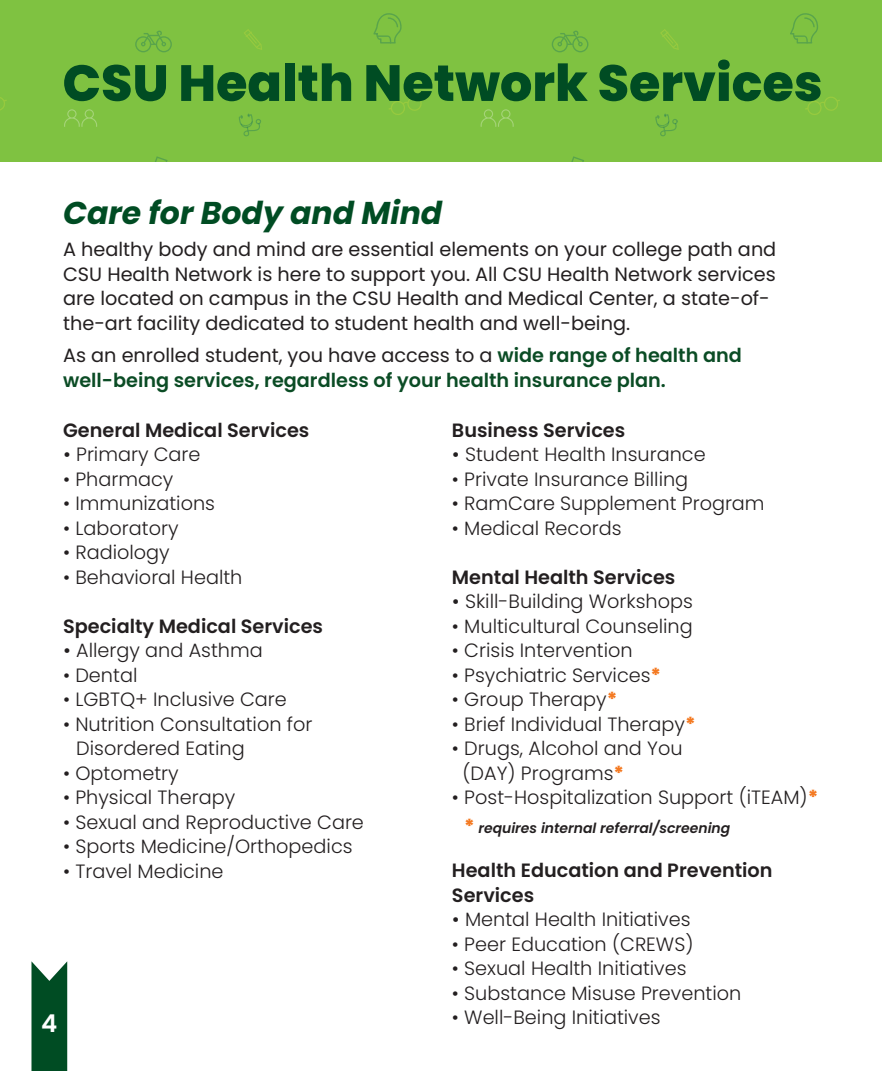
<style>
.page{position:relative;width:882px;height:1071px;background:#fff}
.page>*{position:absolute;margin:0;border:0;box-sizing:border-box;transform-origin:0 0}
.t1{font:800 50.75px "Poppins";color:#004c23}
.t2{font:italic 700 31.5px "Poppins";color:#004c23}
.t3{font:600 24.5px "Poppins";color:#fff}
.t4{font:300 19.25px/24.5px "Poppins";color:#231f20}
.t5{font:19.25px/24.5px "Poppins";color:#231f20}
.t6{font:600 19.25px/24.5px "Poppins";color:#231f20}
.t7{font:600 19.25px "Poppins";color:#0b4c25}
.t8{font:italic 600 14px "Poppins";color:#231f20}
.s1{font-weight:600;color:#0b4c25}
.s2{font-weight:400}
.s3{font-weight:800;color:#f47921}
.s4{font-weight:800;font-style:normal;font-size:19.25px;color:#f47921}
</style>
<div class="page">
<svg style="left:31px;top:961px;width:36px;height:110px"></svg>
<div style="left:0;top:0;width:882px;height:162px;background:#7fc241"></div>
<p class="t1" style="left:63px;top:54px;width:762px">CSU Health Network Services</p>
<p class="t2" style="left:63px;top:195px;width:381px">Care for Body and Mind</p>
<p class="t5" style="left:63px;top:237px;width:715px">A healthy body and mind are essential elements on your college path and</p>
<p class="t5" style="left:63px;top:262px;width:714px">CSU Health Network is here to support you. All CSU Health Network services are located on campus in the CSU Health and Medical Center, a state-of&shy;the-art facility dedicated to student health and well-being.</p>
<p class="t5" style="left:63px;top:343px;width:680px">As an enrolled student, you have access to a <span class="s1">wide range of health and</span></p>
<p class="t7" style="left:63px;top:369px;width:604px">well-being services, regardless of your health insurance plan.</p>
<p class="t6" style="left:63px;top:418px;width:248px">General Medical Services</p>
<p class="t4" style="left:63px;top:443px;width:139px"><span class="s2">•</span> Primary Care</p>
<p class="t4" style="left:63px;top:467px;width:112px">• Pharmacy</p>
<p class="t4" style="left:63px;top:492px;width:153px">• Immunizations</p>
<p class="t4" style="left:63px;top:516px;width:117px">• Laboratory</p>
<p class="t4" style="left:63px;top:541px;width:108px">• Radiology</p>
<p class="t4" style="left:63px;top:565px;width:181px">• Behavioral Health</p>
<p class="t6" style="left:63px;top:614px;width:262px">Specialty Medical Services</p>
<p class="t4" style="left:63px;top:639px;width:201px"><span class="s2">•</span> Allergy and Asthma</p>
<p class="t4" style="left:63px;top:663px;width:76px">• Dental</p>
<p class="t4" style="left:63px;top:688px;width:225px">• LGBTQ+ Inclusive Care</p>
<p class="t4" style="left:63px;top:712px;width:251px">• Nutrition Consultation for</p>
<p class="t4" style="left:76px;top:737px;width:170px">Disordered Eating</p>
<p class="t4" style="left:63px;top:761px;width:117px">• Optometry</p>
<p class="t4" style="left:63px;top:786px;width:174px">• Physical Therapy</p>
<p class="t4" style="left:63px;top:810px;width:302px">• Sexual and Reproductive Care</p>
<p class="t4" style="left:63px;top:835px;width:291px">• Sports Medicine/Orthopedics</p>
<p class="t4" style="left:63px;top:859px;width:162px">• Travel Medicine</p>
<p class="t3" style="left:41px;top:1009px;width:18px">4</p>
<p class="t6" style="left:452px;top:418px;width:175px">Business Services</p>
<p class="t4" style="left:452px;top:443px;width:255px"><span class="s2">•</span> Student Health Insurance</p>
<p class="t4" style="left:452px;top:467px;width:238px">• Private Insurance Billing</p>
<p class="t4" style="left:452px;top:492px;width:314px">• RamCare Supplement Program</p>
<p class="t4" style="left:452px;top:516px;width:171px">• Medical Records</p>
<p class="t6" style="left:452px;top:565px;width:225px">Mental Health Services</p>
<p class="t4" style="left:452px;top:590px;width:243px"><span class="s2">•</span> Skill-Building Workshops</p>
<p class="t4" style="left:452px;top:614px;width:242px">• Multicultural Counseling</p>
<p class="t4" style="left:452px;top:639px;width:182px">• Crisis Intervention</p>
<p class="t4" style="left:452px;top:663px;width:211px">• Psychiatric Services<span class="s3">*</span></p>
<p class="t4" style="left:452px;top:688px;width:167px">• Group Therapy<span class="s3">*</span></p>
<p class="t4" style="left:452px;top:712px;width:245px">• Brief Individual Therapy<span class="s3">*</span></p>
<p class="t4" style="left:463px;top:737px;width:222px;text-indent:-11px">• Drugs, Alcohol and You (DAY) Programs<span class="s3">*</span></p>
<p class="t4" style="left:452px;top:786px;width:368px">• Post-Hospitalization Support (iTEAM)<span class="s3">*</span></p>
<p class="t8" style="left:464px;top:820px;width:268px"><span class="s4">*</span> requires internal referral/screening</p>
<p class="t6" style="left:452px;top:858px;width:322px">Health Education and Prevention<br>Services</p>
<p class="t4" style="left:452px;top:907px;width:240px"><span class="s2">•</span> Mental Health Initiatives</p>
<p class="t4" style="left:452px;top:932px;width:243px">• Peer Education (CREWS)</p>
<p class="t4" style="left:452px;top:956px;width:236px">• Sexual Health Initiatives</p>
<p class="t4" style="left:452px;top:981px;width:291px">• Substance Misuse Prevention</p>
<p class="t4" style="left:452px;top:1005px;width:210px">• Well-Being Initiatives</p>
</div>
